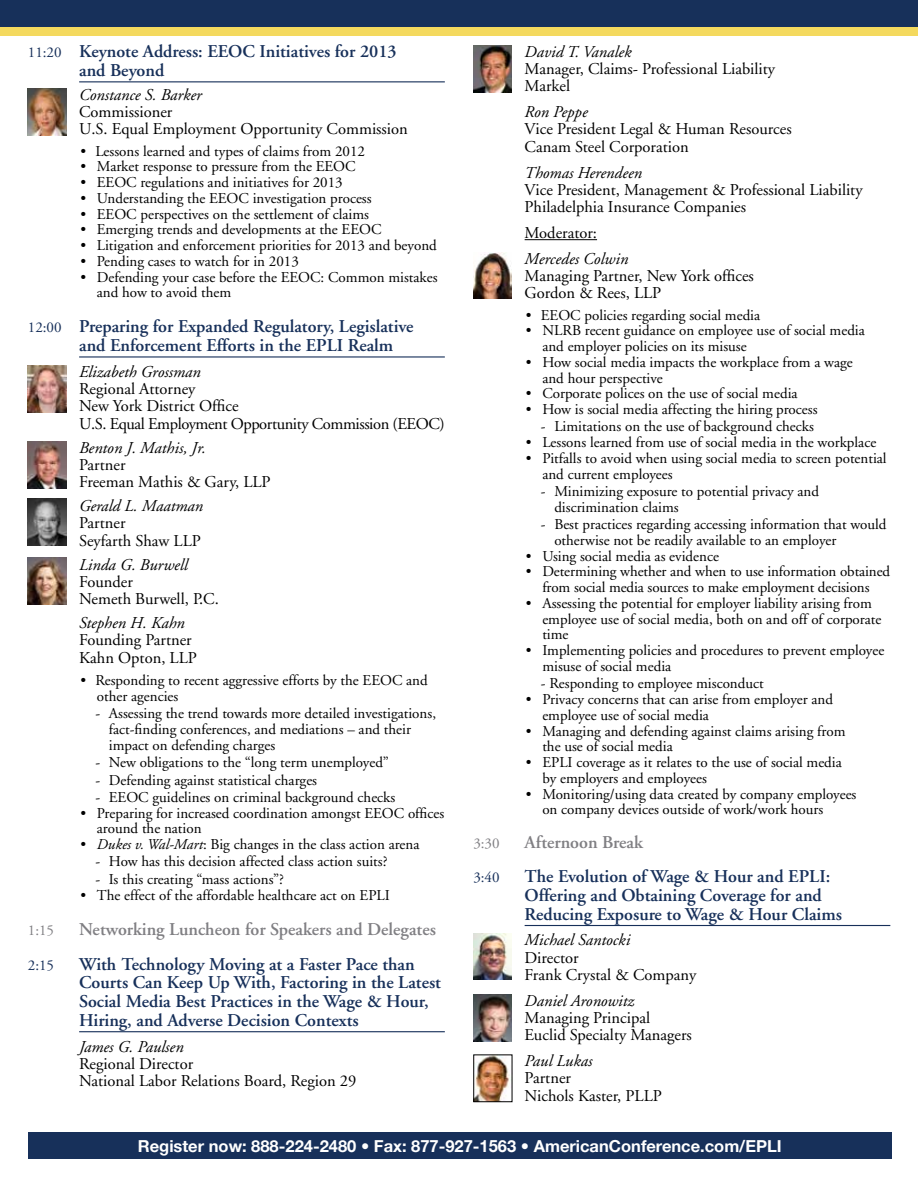
<style>
.page{position:relative;width:918px;height:1188px;background:#fff}
.page>*{position:absolute;margin:0;border:0;box-sizing:border-box;transform-origin:0 0}
.t1{font:600 18px/18.8px "Adobe Garamond";color:#17305a}
.t2{font:600 18px "Adobe Garamond";color:#807f83}
.t3{font:16.5px/17.2px "Adobe Garamond";color:#000}
.t4{font:italic 16.5px "Adobe Garamond";color:#000}
.t5{font:16.5px/17.2px "Adobe Garamond";letter-spacing:-.025em;color:#000}
.t6{font:700 16.5px "Helvetica Neue";color:#fff}
.t7{font:15px/15.8px "Adobe Garamond";color:#000}
.t8{font:15px "Adobe Garamond";color:#807f83}
.t9{font:15px "Adobe Garamond";color:#17305a}
.s1{font-weight:400;font-size:15px}
.s2{font-style:italic}
</style>
<div class="page">
<div style="left:28px;top:1132px;width:864px;height:27px;background:#17305a"></div>
<hr style="left:79px;top:81px;width:366px;height:1px;background:#17305a">
<hr style="left:79px;top:356px;width:366px;height:2px;background:#17305a">
<hr style="left:79px;top:1031px;width:366px;height:1px;background:#17305a">
<img style="left:28px;top:88px;width:38px;height:47px">
<img style="left:28px;top:366px;width:38px;height:47px">
<img style="left:28px;top:441px;width:38px;height:47px">
<img style="left:28px;top:498px;width:38px;height:47px">
<img style="left:28px;top:558px;width:38px;height:47px">
<hr style="left:525px;top:239px;width:72px;height:1px;background:#000">
<hr style="left:525px;top:925px;width:365px;height:1px;background:#17305a">
<img style="left:473px;top:45px;width:39px;height:47px">
<img style="left:473px;top:252px;width:39px;height:47px">
<img style="left:473px;top:933px;width:39px;height:47px">
<img style="left:473px;top:995px;width:39px;height:47px">
<img style="left:475px;top:1056px;width:35px;height:44px">
<div style="left:473px;top:1054px;width:39px;height:48px;border:1px solid #000"></div>
<div style="left:0;top:0;width:918px;height:27px;background:#17305a"></div>
<div style="left:0;top:27px;width:918px;height:8px;background:#f4d95e"></div>
<p class="t1" style="left:79px;top:42px;width:319px;text-indent:-51px"><span class="s1">11:20</span> Keynote Address: EEOC Initiatives for 2013 and Beyond</p>
<p class="t4" style="left:79px;top:86px;width:124px">Constance S. Barker</p>
<p class="t3" style="left:79px;top:104px;width:330px">Commissioner<br>U.S. Equal Employment Opportunity Commission</p>
<p class="t7" style="left:80px;top:143px;width:286px">• Lessons learned and types of claims from 2012</p>
<p class="t7" style="left:80px;top:159px;width:277px">• Market response to pressure from the EEOC</p>
<p class="t7" style="left:80px;top:175px;width:264px">• EEOC regulations and initiatives for 2013</p>
<p class="t7" style="left:80px;top:191px;width:293px">• Understanding the EEOC investigation process</p>
<p class="t7" style="left:80px;top:206px;width:290px">• EEOC perspectives on the settlement of claims</p>
<p class="t7" style="left:80px;top:222px;width:303px">• Emerging trends and developments at the EEOC</p>
<p class="t7" style="left:80px;top:238px;width:358px">• Litigation and enforcement priorities for 2013 and beyond</p>
<p class="t7" style="left:80px;top:254px;width:220px">• Pending cases to watch for in 2013</p>
<p class="t7" style="left:97px;top:269px;width:342px;text-indent:-17px">• Defending your case before the EEOC: Common mistakes and how to avoid them</p>
<p class="t1" style="left:79px;top:318px;width:336px;text-indent:-51px"><span class="s1">12:00</span> Preparing for Expanded Regulatory, Legislative and Enforcement Efforts in the EPLI Realm</p>
<p class="t4" style="left:79px;top:363px;width:123px">Elizabeth Grossman</p>
<p class="t5" style="left:79px;top:381px;width:367px">Regional Attorney<br>New York District Office<br>U.S. Equal Employment Opportunity Commission (EEOC)</p>
<p class="t4" style="left:79px;top:439px;width:128px">Benton J. Mathis, Jr.</p>
<p class="t3" style="left:79px;top:456px;width:193px">Partner<br>Freeman Mathis &amp; Gary, LLP</p>
<p class="t4" style="left:79px;top:497px;width:125px">Gerald L. Maatman</p>
<p class="t3" style="left:79px;top:515px;width:123px">Partner<br>Seyfarth Shaw LLP</p>
<p class="t4" style="left:79px;top:556px;width:110px">Linda G. Burwell</p>
<p class="t3" style="left:79px;top:573px;width:141px">Founder<br>Nemeth Burwell, P.C.</p>
<p class="t4" style="left:79px;top:614px;width:107px">Stephen H. Kahn</p>
<p class="t3" style="left:79px;top:632px;width:119px">Founding Partner<br>Kahn Opton, LLP</p>
<p class="t7" style="left:97px;top:673px;width:332px;text-indent:-17px">• Responding to recent aggressive efforts by the EEOC and other agencies</p>
<p class="t7" style="left:109px;top:706px;width:329px;text-indent:-13px">- Assessing the trend towards more detailed investigations, fact-finding conferences, and mediations – and their impact on defending charges</p>
<p class="t7" style="left:95px;top:755px;width:295px">- New obligations to the “long term unemployed”</p>
<p class="t7" style="left:95px;top:772px;width:223px">- Defending against statistical charges</p>
<p class="t7" style="left:95px;top:790px;width:302px">- EEOC guidelines on criminal background checks</p>
<p class="t7" style="left:97px;top:805px;width:349px;text-indent:-17px">• Preparing for increased coordination amongst EEOC offices around the nation</p>
<p class="t7" style="left:80px;top:837px;width:341px">• <span class="s2">Dukes v. Wal-Mart</span>: Big changes in the class action arena</p>
<p class="t7" style="left:95px;top:854px;width:294px">- How has this decision affected class action suits?</p>
<p class="t7" style="left:95px;top:872px;width:190px">- Is this creating “mass actions”?</p>
<p class="t7" style="left:80px;top:887px;width:311px">• The effect of the affordable healthcare act on EPLI</p>
<p class="t8" style="left:28px;top:922px;width:28px">1:15</p>
<p class="t2" style="left:79px;top:919px;width:358px">Networking Luncheon for Speakers and Delegates</p>
<p class="t9" style="left:28px;top:957px;width:28px">2:15</p>
<p class="t1" style="left:79px;top:955px;width:363px">With Technology Moving at a Faster Pace than Courts Can Keep Up With, Factoring in the Latest Social Media Best Practices in the Wage &amp; Hour, Hiring, and Adverse Decision Contexts</p>
<p class="t4" style="left:79px;top:1038px;width:106px">James G. Paulsen</p>
<p class="t3" style="left:79px;top:1055px;width:279px">Regional Director<br>National Labor Relations Board, Region 29</p>
<p class="t4" style="left:525px;top:43px;width:109px">David T. Vanalek</p>
<p class="t3" style="left:525px;top:61px;width:252px">Manager, Claims- Professional Liability<br>Markel</p>
<p class="t4" style="left:525px;top:103px;width:65px">Ron Peppe</p>
<p class="t3" style="left:525px;top:121px;width:269px">Vice President Legal &amp; Human Resources<br>Canam Steel Corporation</p>
<p class="t4" style="left:525px;top:164px;width:119px">Thomas Herendeen</p>
<p class="t3" style="left:525px;top:181px;width:339px">Vice President, Management &amp; Professional Liability<br>Philadelphia Insurance Companies</p>
<p class="t3" style="left:525px;top:225px;width:74px">Moderator:</p>
<p class="t4" style="left:525px;top:250px;width:105px">Mercedes Colwin</p>
<p class="t3" style="left:525px;top:268px;width:231px">Managing Partner, New York offices<br>Gordon &amp; Rees, LLP</p>
<p class="t7" style="left:526px;top:307px;width:236px">• EEOC policies regarding social media</p>
<p class="t7" style="left:542px;top:323px;width:324px;text-indent:-17px">• NLRB recent guidance on employee use of social media and employer policies on its misuse</p>
<p class="t7" style="left:542px;top:355px;width:312px;text-indent:-17px">• How social media impacts the workplace from a wage and hour perspective</p>
<p class="t7" style="left:526px;top:386px;width:273px">• Corporate polices on the use of social media</p>
<p class="t7" style="left:526px;top:402px;width:293px">• How is social media affecting the hiring process</p>
<p class="t7" style="left:541px;top:419px;width:275px">- Limitations on the use of background checks</p>
<p class="t7" style="left:526px;top:435px;width:352px">• Lessons learned from use of social media in the workplace</p>
<p class="t7" style="left:542px;top:451px;width:346px;text-indent:-17px">• Pitfalls to avoid when using social media to screen potential and current employees</p>
<p class="t7" style="left:554px;top:484px;width:266px;text-indent:-13px">- Minimizing exposure to potential privacy and discrimination claims</p>
<p class="t7" style="left:554px;top:517px;width:334px;text-indent:-13px">- Best practices regarding accessing information that would otherwise not be readily available to an employer</p>
<p class="t7" style="left:526px;top:548px;width:195px">• Using social media as evidence</p>
<p class="t7" style="left:526px;top:564px;width:366px;text-align:center">• Determining whether and when to use information obtained from social media sources to make employment decisions</p>
<p class="t7" style="left:542px;top:596px;width:341px;text-indent:-17px">• Assessing the potential for employer liability arising from employee use of social media, both on and off of corporate time</p>
<p class="t7" style="left:542px;top:643px;width:344px;text-indent:-17px">• Implementing policies and procedures to prevent employee misuse of social media</p>
<p class="t7" style="left:541px;top:676px;width:224px">- Responding to employee misconduct</p>
<p class="t7" style="left:542px;top:692px;width:292px;text-indent:-17px">• Privacy concerns that can arise from employer and employee use of social media</p>
<p class="t7" style="left:542px;top:723px;width:305px;text-indent:-17px">• Managing and defending against claims arising from the use of social media</p>
<p class="t7" style="left:542px;top:755px;width:301px;text-indent:-16px">• EPLI coverage as it relates to the use of social media by employers and employees</p>
<p class="t7" style="left:542px;top:786px;width:316px;text-indent:-17px">• Monitoring/using data created by company employees on company devices outside of work/work hours</p>
<p class="t8" style="left:473px;top:835px;width:28px">3:30</p>
<p class="t2" style="left:525px;top:833px;width:120px">Afternoon Break</p>
<p class="t9" style="left:473px;top:869px;width:28px">3:40</p>
<p class="t1" style="left:525px;top:867px;width:319px">The Evolution of Wage &amp; Hour and EPLI:<br>Offering and Obtaining Coverage for and<br>Reducing Exposure to Wage &amp; Hour Claims</p>
<p class="t4" style="left:525px;top:931px;width:107px">Michael Santocki</p>
<p class="t3" style="left:525px;top:949px;width:173px">Director<br>Frank Crystal &amp; Company</p>
<p class="t4" style="left:525px;top:992px;width:111px">Daniel Aronowitz</p>
<p class="t3" style="left:525px;top:1010px;width:169px">Managing Principal<br>Euclid Specialty Managers</p>
<p class="t4" style="left:525px;top:1052px;width:69px">Paul Lukas</p>
<p class="t3" style="left:525px;top:1070px;width:139px">Partner<br>Nichols Kaster, PLLP</p>
<p class="t6" style="left:138px;top:1136px;width:645px">Register now: 888-224-2480 • Fax: 877-927-1563 • AmericanConference.com/EPLI</p>
</div>
